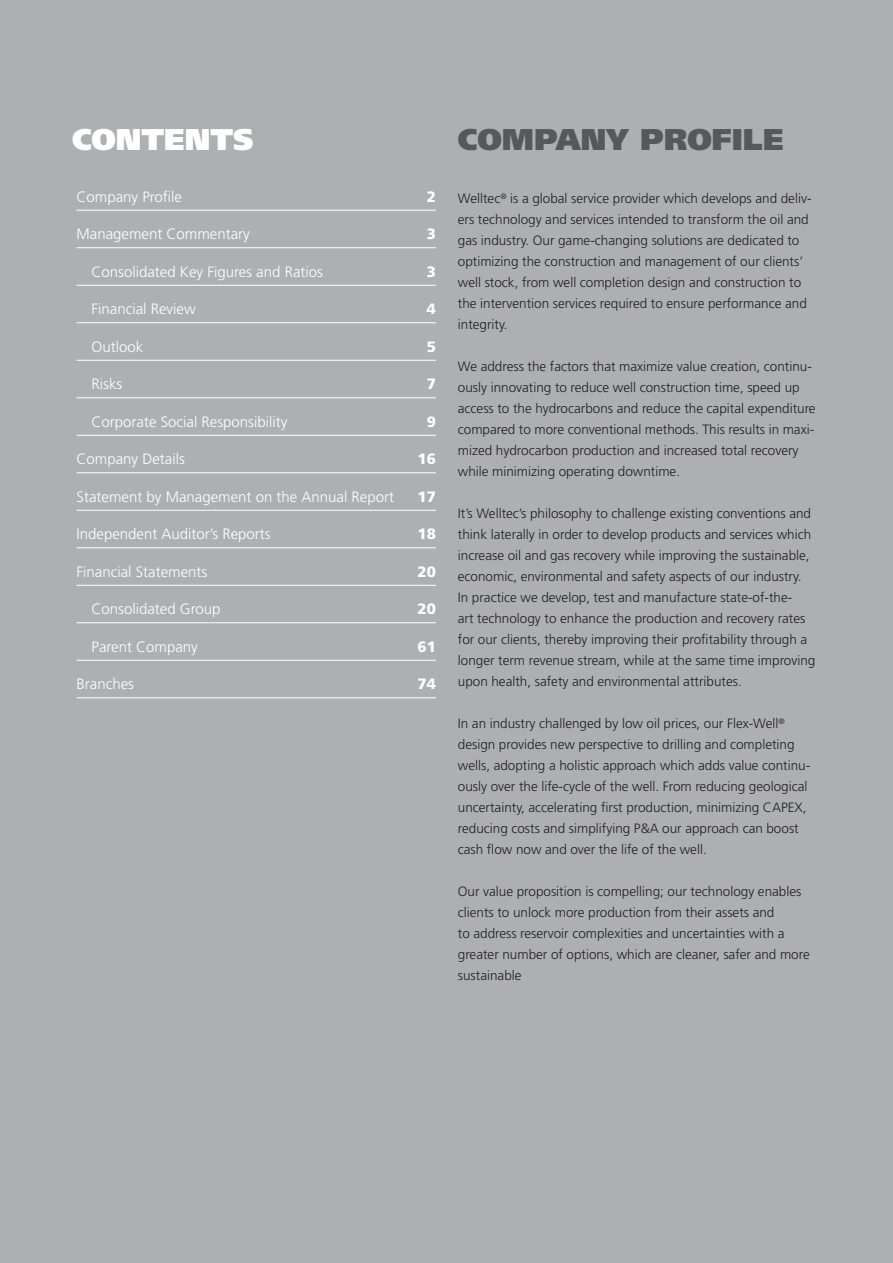
<style>
.page{position:relative;width:893px;height:1263px;background:#aeafb3}
.page>*{position:absolute;margin:0;border:0;box-sizing:border-box;transform-origin:0 0}
.t1{font:900 30px "Frutiger LT Std";color:#57585a}
.t2{font:900 30px "Frutiger LT Std";color:#fff}
.t3{font:300 15px "Frutiger LT Std";color:#fff}
.t4{font:900 15px "Frutiger LT Std";color:#fff}
.t5{font:300 13.5px/21px "Frutiger LT Std";color:#231f20}
</style>
<div class="page">
<hr style="left:77px;top:210px;width:359px;height:1px;background:#fff">
<hr style="left:77px;top:247px;width:359px;height:1px;background:#fff">
<hr style="left:77px;top:285px;width:359px;height:1px;background:#fff">
<hr style="left:77px;top:322px;width:359px;height:1px;background:#fff">
<hr style="left:77px;top:360px;width:359px;height:1px;background:#fff">
<hr style="left:77px;top:397px;width:359px;height:1px;background:#fff">
<hr style="left:77px;top:435px;width:359px;height:1px;background:#fff">
<hr style="left:77px;top:472px;width:359px;height:1px;background:#fff">
<hr style="left:77px;top:510px;width:359px;height:1px;background:#fff">
<hr style="left:77px;top:547px;width:359px;height:1px;background:#fff">
<hr style="left:77px;top:585px;width:359px;height:1px;background:#fff">
<hr style="left:77px;top:622px;width:359px;height:1px;background:#fff">
<hr style="left:77px;top:660px;width:359px;height:1px;background:#fff">
<hr style="left:77px;top:697px;width:359px;height:1px;background:#fff">
<h1 class="t2" style="left:72px;top:121px;width:183px">CONTENTS</h1>
<p class="t3" style="left:77px;top:188px;width:107px">Company Profile</p>
<p class="t4" style="left:427px;top:187px;width:11px">2</p>
<p class="t3" style="left:77px;top:225px;width:175px">Management Commentary</p>
<p class="t4" style="left:427px;top:225px;width:11px">3</p>
<p class="t3" style="left:92px;top:263px;width:233px">Consolidated Key Figures and Ratios</p>
<p class="t4" style="left:427px;top:262px;width:11px">3</p>
<p class="t3" style="left:92px;top:300px;width:106px">Financial Review</p>
<p class="t4" style="left:427px;top:300px;width:11px">4</p>
<p class="t3" style="left:92px;top:338px;width:53px">Outlook</p>
<p class="t4" style="left:427px;top:337px;width:11px">5</p>
<p class="t3" style="left:92px;top:375px;width:32px">Risks</p>
<p class="t4" style="left:427px;top:375px;width:11px">7</p>
<p class="t3" style="left:92px;top:413px;width:197px">Corporate Social Responsibility</p>
<p class="t4" style="left:427px;top:412px;width:11px">9</p>
<p class="t3" style="left:77px;top:450px;width:110px">Company Details</p>
<p class="t4" style="left:417px;top:450px;width:20px">16</p>
<p class="t3" style="left:77px;top:488px;width:319px">Statement by Management on the Annual Report</p>
<p class="t4" style="left:417px;top:487px;width:20px">17</p>
<p class="t3" style="left:77px;top:525px;width:196px">Independent Auditor’s Reports</p>
<p class="t4" style="left:417px;top:525px;width:20px">18</p>
<p class="t3" style="left:77px;top:563px;width:132px">Financial Statements</p>
<p class="t4" style="left:417px;top:562px;width:20px">20</p>
<p class="t3" style="left:92px;top:600px;width:130px">Consolidated Group</p>
<p class="t4" style="left:417px;top:600px;width:20px">20</p>
<p class="t3" style="left:92px;top:638px;width:108px">Parent Company</p>
<p class="t4" style="left:417px;top:637px;width:20px">61</p>
<p class="t3" style="left:77px;top:675px;width:59px">Branches</p>
<p class="t4" style="left:417px;top:675px;width:20px">74</p>
<h1 class="t1" style="left:458px;top:121px;width:327px">COMPANY PROFILE</h1>
<p class="t5" style="left:458px;top:188px;width:355px">Welltec<sup>®</sup> is a global service provider which develops and deliv&shy;ers technology and services intended to transform the oil and gas industry. Our game-changing solutions are dedicated to optimizing the construction and management of our clients’ well stock, from well completion design and construction to the intervention services required to ensure performance and integrity.</p>
<p class="t5" style="left:458px;top:356px;width:359px">We address the factors that maximize value creation, continu&shy;ously innovating to reduce well construction time, speed up access to the hydrocarbons and reduce the capital expenditure compared to more conventional methods. This results in maxi&shy;mized hydrocarbon production and increased total recovery while minimizing operating downtime.</p>
<p class="t5" style="left:458px;top:503px;width:359px">It’s Welltec’s philosophy to challenge existing conventions and think laterally in order to develop products and services which increase oil and gas recovery while improving the sustainable, economic, environmental and safety aspects of our industry.<br>In practice we develop, test and manufacture state-of-the-<br>art technology to enhance the production and recovery rates for our clients, thereby improving their profitability through a longer term revenue stream, while at the same time improving upon health, safety and environmental attributes.</p>
<p class="t5" style="left:458px;top:713px;width:354px">In an industry challenged by low oil prices, our Flex-Well<sup>® </sup>design provides new perspective to drilling and completing wells, adopting a holistic approach which adds value continu&shy;ously over the life-cycle of the well. From reducing geological uncertainty, accelerating first production, minimizing CAPEX, reducing costs and simplifying P&amp;A our approach can boost cash flow now and over the life of the well.</p>
<p class="t5" style="left:458px;top:881px;width:353px">Our value proposition is compelling; our technology enables clients to unlock more production from their assets and<br>to address reservoir complexities and uncertainties with a greater number of options, which are cleaner, safer and more sustainable</p>
</div>
